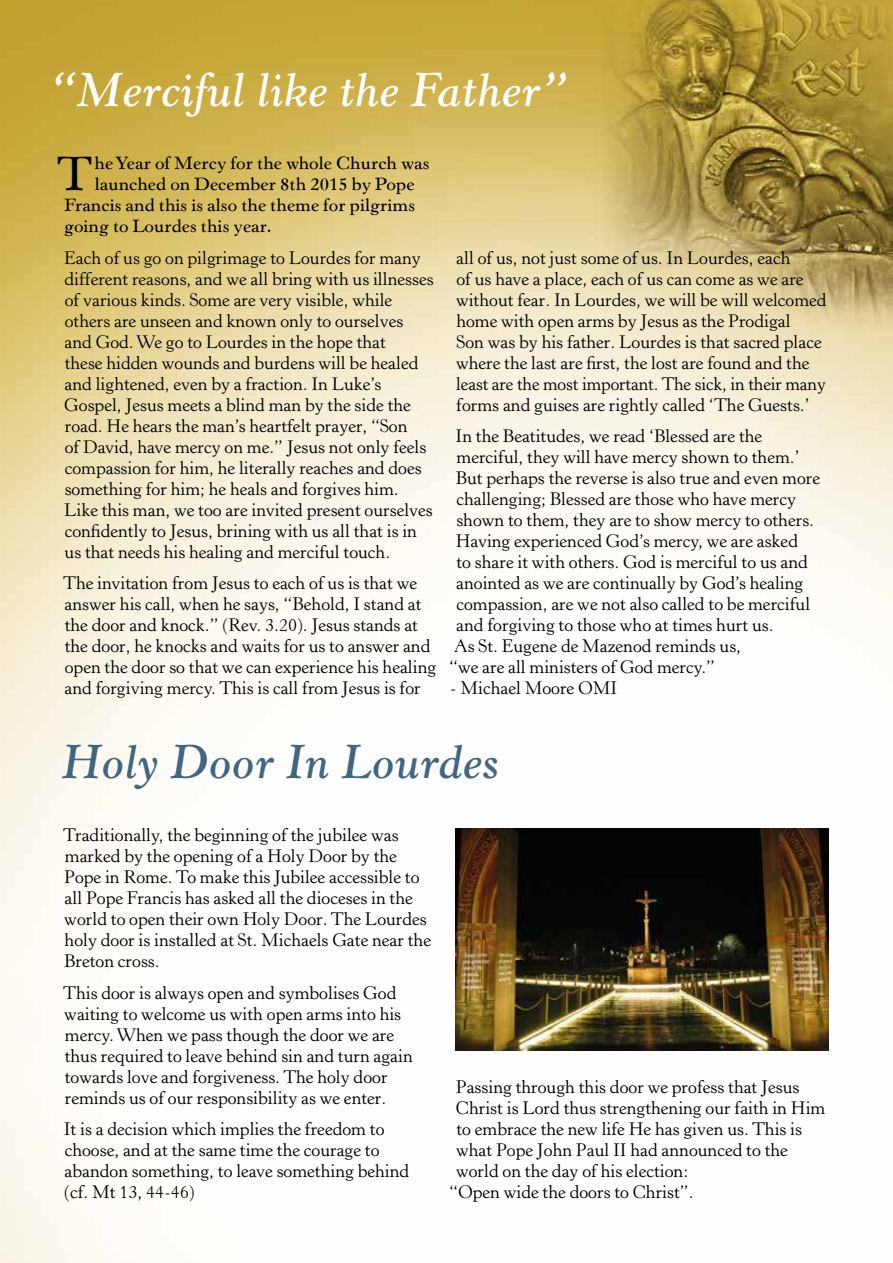
<style>
.page{position:relative;width:893px;height:1263px;background:#fff}
.page>*{position:absolute;margin:0;border:0;box-sizing:border-box;transform-origin:0 0}
.t1{font:600 48.45px "Horley Old Style";color:#000}
.t2{font:italic 600 48px "Horley Old Style";color:#fff}
.t3{font:italic 600 48px "Horley Old Style";color:#416681}
.t4{font:18px/21px "Horley Old Style";color:#000}
.t5{font:600 18px "Horley Old Style";color:#000}
</style>
<div class="page">
<img style="left:0;top:0;width:893px;height:1263px">
<img style="left:456px;top:829px;width:373px;height:222px">
<h2 class="t2" style="left:49px;top:60px;width:522px">“Merciful like the Father”</h2>
<h1 class="t1" style="left:56px;top:144px;width:40px">T</h1>
<p class="t5" style="left:95px;top:152px;width:336px">he Year of Mercy for the whole Church was</p>
<p class="t5" style="left:95px;top:173px;width:322px">launched on December 8th 2015 by Pope</p>
<p class="t5" style="left:64px;top:194px;width:352px">Francis and this is also the theme for pilgrims</p>
<p class="t5" style="left:64px;top:215px;width:210px">going to Lourdes this year.</p>
<p class="t4" style="left:64px;top:247px;width:371px">Each of us go on pilgrimage to Lourdes for many different reasons, and we all bring with us illnesses of various kinds. Some are very visible, while others are unseen and known only to ourselves and God. We go to Lourdes in the hope that<br>these hidden wounds and burdens will be healed and lightened, even by a fraction. In Luke’s Gospel, Jesus meets a blind man by the side the road. He hears the man’s heartfelt prayer, “Son<br>of David, have mercy on me.” Jesus not only feels compassion for him, he literally reaches and does something for him; he heals and forgives him.<br>Like this man, we too are invited present ourselves confidently to Jesus, brining with us all that is in us that needs his healing and merciful touch.</p>
<p class="t4" style="left:63px;top:573px;width:375px">The invitation from Jesus to each of us is that we answer his call, when he says, “Behold, I stand at the door and knock.” (Rev. 3.20). Jesus stands at the door, he knocks and waits for us to answer and open the door so that we can experience his healing and forgiving mercy. This is call from Jesus is for</p>
<p class="t4" style="left:456px;top:248px;width:372px">all of us, not just some of us. In Lourdes, each<br>of us have a place, each of us can come as we are without fear. In Lourdes, we will be will welcomed home with open arms by Jesus as the Prodigal<br>Son was by his father. Lourdes is that sacred place where the last are first, the lost are found and the least are the most important. The sick, in their many forms and guises are rightly called ‘The Guests.’</p>
<p class="t4" style="left:456px;top:426px;width:308px">In the Beatitudes, we read ‘Blessed are the</p>
<p class="t4" style="left:457px;top:447px;width:345px">merciful, they will have mercy shown to them.’</p>
<p class="t4" style="left:456px;top:468px;width:366px">But perhaps the reverse is also true and even more</p>
<p class="t4" style="left:456px;top:489px;width:341px">challenging; Blessed are those who have mercy</p>
<p class="t4" style="left:456px;top:510px;width:359px">shown to them, they are to show mercy to others.</p>
<p class="t4" style="left:456px;top:531px;width:344px">Having experienced God’s mercy, we are asked</p>
<p class="t4" style="left:456px;top:552px;width:353px">to share it with others. God is merciful to us and</p>
<p class="t4" style="left:456px;top:573px;width:349px">anointed as we are continually by God’s healing</p>
<p class="t4" style="left:456px;top:594px;width:355px">compassion, are we not also called to be merciful</p>
<p class="t4" style="left:456px;top:615px;width:319px">and forgiving to those who at times hurt us.</p>
<p class="t4" style="left:454px;top:636px;width:288px">As St. Eugene de Mazenod reminds us,</p>
<p class="t4" style="left:449px;top:657px;width:267px">“we are all ministers of God mercy.”</p>
<p class="t4" style="left:450px;top:678px;width:169px">- Michael Moore OMI</p>
<h2 class="t3" style="left:62px;top:732px;width:440px">Holy Door In Lourdes</h2>
<p class="t4" style="left:63px;top:825px;width:370px">Traditionally, the beginning of the jubilee was marked by the opening of a Holy Door by the Pope in Rome. To make this Jubilee accessible to all Pope Francis has asked all the dioceses in the world to open their own Holy Door. The Lourdes holy door is installed at St. Michaels Gate near the Breton cross.</p>
<p class="t4" style="left:63px;top:983px;width:351px">This door is always open and symbolises God waiting to welcome us with open arms into his mercy. When we pass though the door we are thus required to leave behind sin and turn again towards love and forgiveness. The holy door reminds us of our responsibility as we enter.</p>
<p class="t4" style="left:64px;top:1119px;width:347px">It is a decision which implies the freedom to choose, and at the same time the courage to abandon something, to leave something behind (cf. Mt 13, 44-46)</p>
<p class="t4" style="left:456px;top:1077px;width:345px">Passing through this door we profess that Jesus</p>
<p class="t4" style="left:456px;top:1098px;width:371px">Christ is Lord thus strengthening our faith in Him</p>
<p class="t4" style="left:456px;top:1119px;width:347px">to embrace the new life He has given us. This is</p>
<p class="t4" style="left:456px;top:1140px;width:333px">what Pope John Paul II had announced to the</p>
<p class="t4" style="left:456px;top:1161px;width:234px">world on the day of his election:</p>
<p class="t4" style="left:449px;top:1182px;width:246px">“Open wide the doors to Christ”.</p>
</div>
